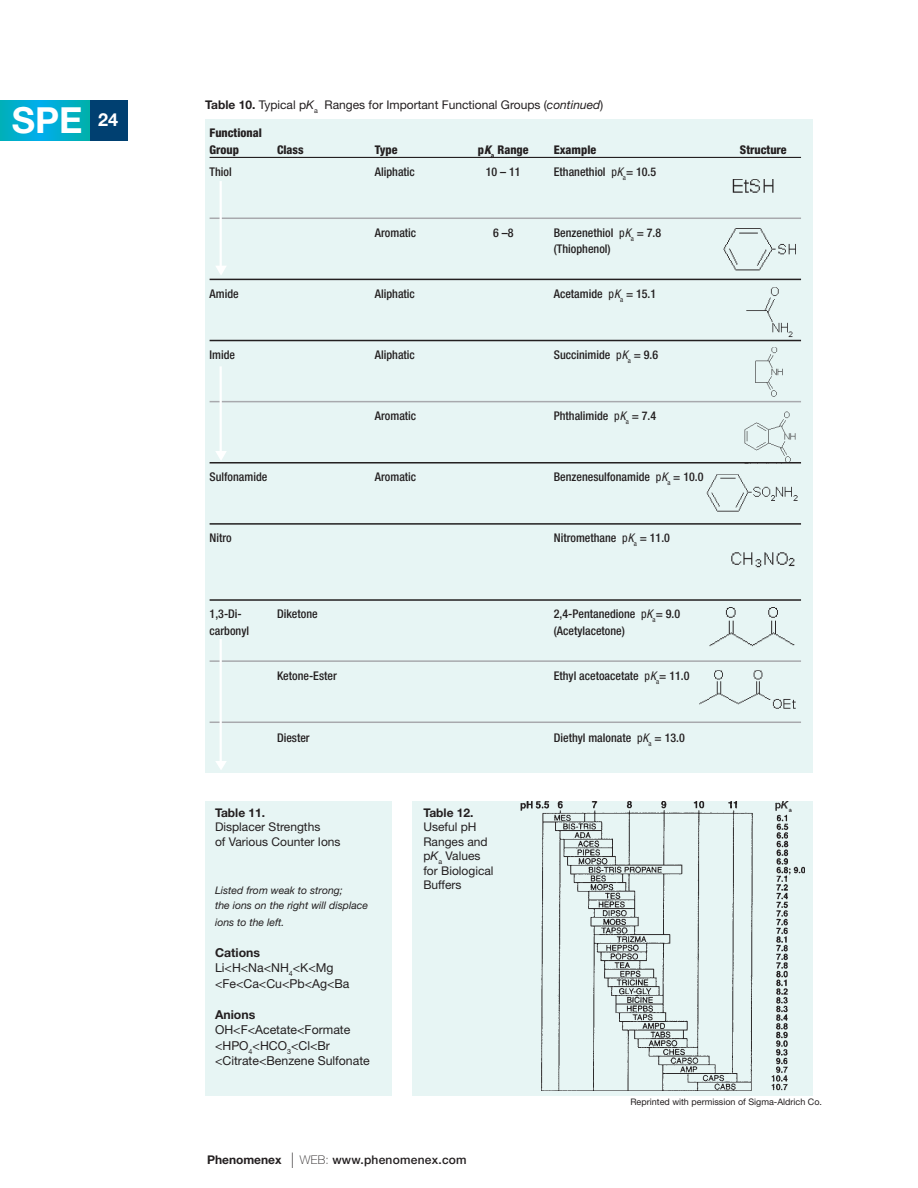
<style>
.page{position:relative;width:918px;height:1188px;background:#fff}
.page>*{position:absolute;margin:0;border:0;box-sizing:border-box;transform-origin:0 0}
.t1{font:700 36px "Helvetica Neue LT Std";color:#fff}
.t2{font:12.3px/15.5px "Helvetica Neue LT Std";color:#231f20}
.t3{font:700 12.3px "Helvetica Neue LT Std";color:#231f20}
.pKa_body_dark_line{font:500 condensed 12px/16.5px "Helvetica Neue LT Pro";color:#231f20}
.pKa_body{font:500 condensed 12px "Helvetica Neue LT Pro";color:#231f20}
.t4{font:12px/14.4px "Helvetica Neue LT Std";color:#231f20}
.t5{font:800 condensed 12px/16.5px "Helvetica Neue LT Std";color:#231f20}
.t6{font:500 12px "Helvetica Neue LT Std";letter-spacing:.02em;color:#231f20}
.t7{font:italic 10.5px/15px "Helvetica Neue LT Std";color:#231f20}
.Caption__tiny{font:9px "Helvetica Neue LT Std";color:#231f20}
.s1{font-weight:700}
.s2{font-style:italic}
.s3{font-family:"Helvetica Neue LT Pro";font-style:italic}
.s4{font-family:"Helvetica Neue LT Std";font-weight:400}
.s5{font-family:"Helvetica Neue LT Std";font-weight:400;font-style:italic}
.s6{font-weight:400;font-stretch:condensed;font-size:21.6px}
.s7{font-weight:100}
</style>
<div class="page">
<div style="left:90px;top:100px;width:37px;height:41px;background:#004071"></div>
<svg style="left:0;top:100px;width:90px;height:41px;background:#00aece"></svg>
<div style="left:205px;top:795px;width:187px;height:300px;background:#e7f5f4"></div>
<div style="left:412px;top:795px;width:401px;height:300px;background:#e7f5f4"></div>
<img style="left:521px;top:801px;width:284px;height:290px">
<div style="left:205px;top:119px;width:608px;height:653px;background:#e7f5f4"></div>
<hr style="left:210px;top:157px;width:591px;height:1px;background:#231f20">
<hr style="left:210px;top:218px;width:591px;height:1px;background:#a8a9ad">
<hr style="left:210px;top:279px;width:591px;height:1px;background:#231f20">
<hr style="left:210px;top:340px;width:591px;height:1px;background:#231f20">
<hr style="left:210px;top:401px;width:591px;height:1px;background:#a8a9ad">
<hr style="left:210px;top:462px;width:591px;height:2px;background:#231f20">
<hr style="left:210px;top:523px;width:591px;height:2px;background:#231f20">
<hr style="left:210px;top:599px;width:591px;height:2px;background:#231f20">
<hr style="left:210px;top:660px;width:591px;height:2px;background:#a8a9ad">
<hr style="left:210px;top:722px;width:591px;height:1px;background:#a8a9ad">
<hr style="left:220px;top:181px;width:2px;height:89px;background:#fff">
<svg style="left:216px;top:266px;width:10px;height:9px"></svg>
<hr style="left:220px;top:366px;width:2px;height:89px;background:#fff">
<svg style="left:215px;top:451px;width:12px;height:9px"></svg>
<hr style="left:220px;top:639px;width:2px;height:126px;background:#fff">
<svg style="left:215px;top:761px;width:12px;height:9px"></svg>
<img style="left:723px;top:228px;width:73px;height:43px">
<img style="left:746px;top:287px;width:46px;height:51px">
<img style="left:755px;top:347px;width:28px;height:50px">
<img style="left:745px;top:412px;width:50px;height:50px">
<img style="left:706px;top:474px;width:92px;height:38px">
<img style="left:731px;top:553px;width:64px;height:15px">
<img style="left:709px;top:607px;width:86px;height:40px">
<img style="left:699px;top:670px;width:97px;height:39px">
<img style="left:732px;top:179px;width:42px;height:14px">
<div style="left:192px;top:788px;width:672px;height:13px;background:#fff"></div>
<h1 class="t1" style="left:12px;top:98px;width:108px">SPE <sup>24</sup></h1>
<p class="t4" style="left:205px;top:97px;width:400px"><span class="s1">Table 10.</span> Typical p<span class="s2">K</span><sub>a</sub> Ranges for Important Functional Groups (<span class="s2">continued</span>)</p>
<p class="t5" style="left:210px;top:125px;width:54px">Functional<br>Group</p>
<p class="t5" style="left:277px;top:141px;width:28px">Class</p>
<p class="t5" style="left:375px;top:141px;width:24px">Type</p>
<p class="t5" style="left:478px;top:141px;width:52px">p<span class="s3">K</span><sub>a</sub> Range</p>
<p class="t5" style="left:554px;top:141px;width:44px">Example</p>
<p class="t5" style="left:740px;top:141px;width:48px">Structure</p>
<p class="pKa_body" style="left:210px;top:164px;width:24px">Thiol</p>
<p class="pKa_body" style="left:375px;top:164px;width:41px">Aliphatic</p>
<p class="pKa_body" style="left:486px;top:164px;width:36px">10 – 11</p>
<p class="pKa_body" style="left:554px;top:164px;width:104px">Ethanethiol <span class="s4">p</span><span class="s5">K</span><sub>a</sub>= 10.5</p>
<p class="pKa_body_dark_line" style="left:375px;top:224px;width:43px">Aromatic</p>
<p class="pKa_body_dark_line" style="left:493px;top:224px;width:22px">6 –8</p>
<p class="pKa_body_dark_line" style="left:554px;top:224px;width:109px">Benzenethiol <span class="s4">p</span><span class="s5">K</span><sub>a</sub> = 7.8 (Thiophenol)</p>
<p class="pKa_body_dark_line" style="left:210px;top:285px;width:31px">Amide</p>
<p class="pKa_body_dark_line" style="left:375px;top:285px;width:41px">Aliphatic</p>
<p class="pKa_body_dark_line" style="left:554px;top:285px;width:104px">Acetamide <span class="s4">p</span><span class="s5">K</span><sub>a</sub> = 15.1</p>
<p class="pKa_body" style="left:210px;top:347px;width:27px">Imide</p>
<p class="pKa_body" style="left:375px;top:347px;width:41px">Aliphatic</p>
<p class="pKa_body" style="left:554px;top:347px;width:106px">Succinimide <span class="s4">p</span><span class="s5">K</span><sub>a</sub> = 9.6</p>
<p class="pKa_body_dark_line" style="left:375px;top:407px;width:43px">Aromatic</p>
<p class="pKa_body_dark_line" style="left:554px;top:407px;width:104px">Phthalimide <span class="s4">p</span><span class="s5">K</span><sub>a</sub> = 7.4</p>
<p class="pKa_body_dark_line" style="left:210px;top:469px;width:59px">Sulfonamide</p>
<p class="pKa_body_dark_line" style="left:375px;top:469px;width:43px">Aromatic</p>
<p class="pKa_body_dark_line" style="left:554px;top:469px;width:151px">Benzenesulfonamide <span class="s4">p</span><span class="s5">K</span><sub>a</sub> = 10.0</p>
<p class="pKa_body_dark_line" style="left:210px;top:530px;width:24px">Nitro</p>
<p class="pKa_body_dark_line" style="left:554px;top:530px;width:118px">Nitromethane <span class="s4">p</span><span class="s5">K</span><sub>a</sub> = 11.0</p>
<p class="pKa_body" style="left:210px;top:607px;width:34px">1,3-Di-</p>
<p class="pKa_body" style="left:277px;top:607px;width:42px">Diketone</p>
<p class="pKa_body" style="left:554px;top:607px;width:128px">2,4-Pentanedione <span class="s4">p</span><span class="s5">K</span><sub>a</sub>= 9.0</p>
<p class="pKa_body" style="left:210px;top:623px;width:41px">carbonyl</p>
<p class="pKa_body" style="left:554px;top:623px;width:73px">(Acetylacetone)</p>
<p class="pKa_body" style="left:277px;top:668px;width:61px">Ketone-Ester</p>
<p class="pKa_body" style="left:554px;top:668px;width:137px">Ethyl acetoacetate <span class="s4">p</span><span class="s5">K</span><sub>a</sub>= 11.0</p>
<p class="pKa_body_dark_line" style="left:277px;top:730px;width:34px">Diester</p>
<p class="pKa_body_dark_line" style="left:554px;top:730px;width:132px">Diethyl malonate <span class="s4">p</span><span class="s5">K</span><sub>a</sub> = 13.0</p>
<p class="t4" style="left:215px;top:805px;width:127px"><span class="s1">Table 11.<br></span>Displacer Strengths<br>of Various Counter Ions</p>
<p class="t4" style="left:423px;top:805px;width:72px"><span class="s1">Table 12.<br></span>Useful pH<br>Ranges and p<span class="s2">K</span><sub>a</sub> Values for Biological<br>Buffers</p>
<p class="t7" style="left:215px;top:882px;width:155px">Listed from weak to strong;<br>the ions on the right will displace</p>
<p class="t7" style="left:215px;top:915px;width:71px">ions to the left.</p>
<p class="t3" style="left:215px;top:945px;width:47px">Cations</p>
<p class="t2" style="left:215px;top:960px;width:136px">Li&lt;H&lt;Na&lt;NH<sub>4</sub>&lt;K&lt;Mg &lt;Fe&lt;Ca&lt;Cu&lt;Pb&lt;Ag&lt;Ba</p>
<p class="t3" style="left:215px;top:1007px;width:42px">Anions</p>
<p class="t2" style="left:215px;top:1022px;width:156px">OH&lt;F&lt;Acetate&lt;Formate &lt;HPO<sub>4</sub>&lt;HCO<sub>3</sub>&lt;Cl&lt;Br &lt;Citrate&lt;Benzene Sulfonate</p>
<p class="t6" style="left:207px;top:1152px;width:261px"><span class="s1">Phenomenex</span> <span class="s6">l</span> <span class="s7">WEB:</span> www.phenomenex.com</p>
<p class="Caption__tiny" style="left:631px;top:1096px;width:193px">Reprinted with permission of Sigma-Aldrich Co.</p>
</div>
